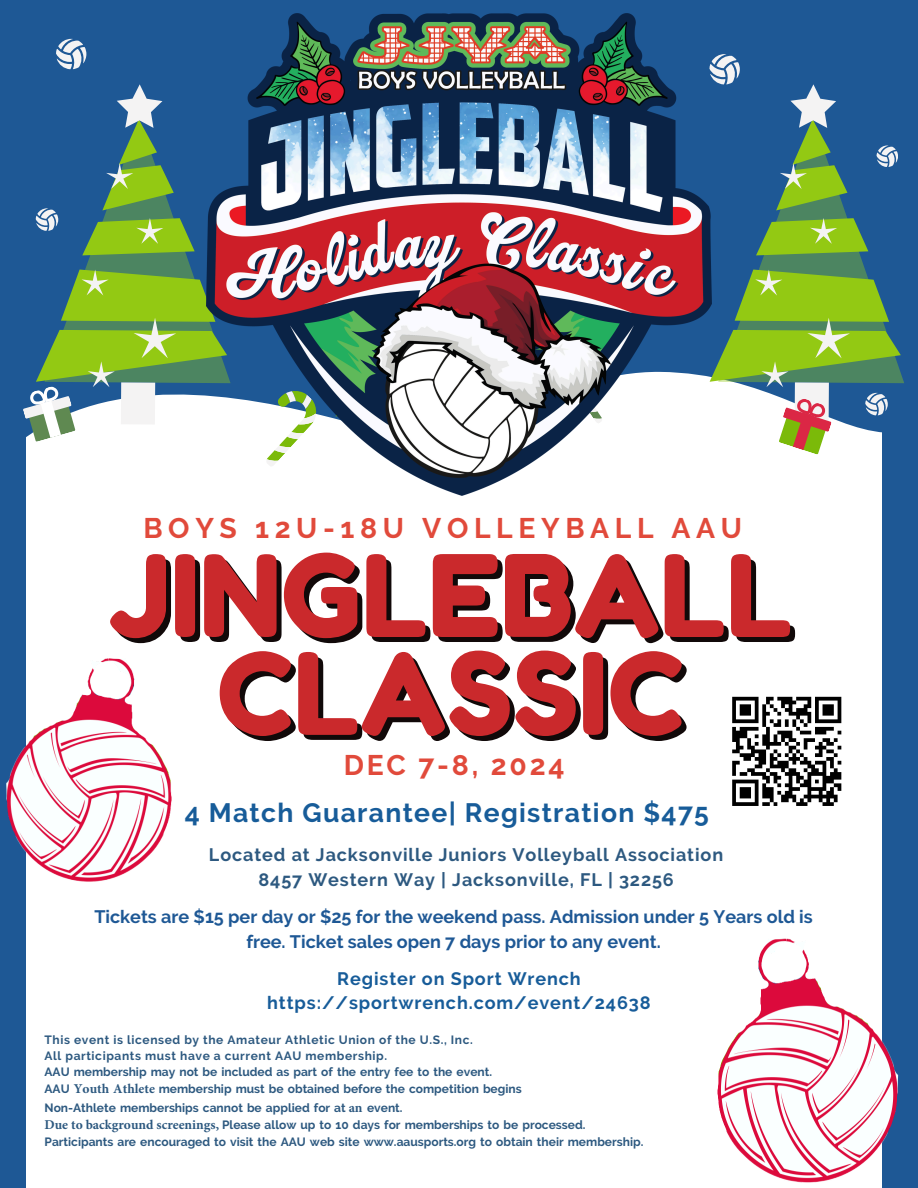
<style>
.page{position:relative;width:918px;height:1188px;background:#1e5895}
.page>*{position:absolute;margin:0;border:0;box-sizing:border-box;transform-origin:0 0}
.t1{font:113.1px/97.8px "Fredoka One";color:#110909;text-align:center}
.t2{font:700 28.35px "Raleway";letter-spacing:.2em;color:#e14a3b}
.t3{font:700 26.55px "Raleway";letter-spacing:.05em;color:#175c99}
.t4{font:700 18px/24.8px "Raleway";color:#1e5895;text-align:center}
.t5{font:700 18px/24.8px "Raleway";letter-spacing:.05em;color:#2d5980;text-align:center}
.t6{font:700 18px/24.8px "Raleway";letter-spacing:.05em;color:#175c99;text-align:center}
.t7{font:700 12px/16px "Raleway";color:#2d5980}
.s1{font-family:"Minion Pro";font-size:13.5px}
</style>
<div class="page">
<svg style="left:26px;top:387px;width:855px;height:62px;fill:#fff"></svg>
<div style="left:26px;top:449px;width:855px;height:739px;background:#fff"></div>
<svg style="left:58px;top:210px;width:149px;height:60px"></svg>
<svg style="left:102px;top:84px;width:72px;height:126px"></svg>
<svg style="left:82px;top:218px;width:113px;height:37px"></svg>
<svg style="left:753px;top:153px;width:151px;height:230px"></svg>
<div style="left:795px;top:382px;width:34px;height:42px;background:#f4f3f3"></div>
<svg style="left:776px;top:84px;width:71px;height:126px"></svg>
<svg style="left:756px;top:218px;width:112px;height:37px"></svg>
<svg style="left:712px;top:270px;width:189px;height:117px"></svg>
<svg style="left:779px;top:397px;width:53px;height:58px"></svg>
<svg style="left:23px;top:270px;width:184px;height:172px"></svg>
<img style="left:717px;top:910px;width:182px;height:278px">
<img style="left:6px;top:658px;width:166px;height:224px">
<svg style="left:56px;top:39px;width:30px;height:30px"></svg>
<svg style="left:712px;top:54px;width:28px;height:30px"></svg>
<svg style="left:877px;top:145px;width:21px;height:22px"></svg>
<svg style="left:36px;top:208px;width:22px;height:23px"></svg>
<svg style="left:865px;top:393px;width:23px;height:22px"></svg>
<img style="left:207px;top:14px;width:505px;height:481px">
<svg style="left:732px;top:696px;width:110px;height:110px"></svg>
<p class="t2" style="left:143px;top:511px;width:600px">BOYS 12U-18U VOLLEYBALL AAU</p>
<h1 class="t1" style="left:113px;top:551px;width:686px">JINGLEBALL<br>CLASSIC</h1>
<p class="t2" style="left:344px;top:748px;width:222px">DEC 7-8, 2024</p>
<p class="t3" style="left:185px;top:798px;width:526px">4 Match Guarantee| Registration $475</p>
<p class="t5" style="left:209px;top:843px;width:516px">Located at Jacksonville Juniors Volleyball Association<br>8457 Western Way | Jacksonville, FL | 32256</p>
<h2 class="t4" style="left:94px;top:904px;width:720px">Tickets are $15 per day or $25 for the weekend pass. Admission under 5 Years old is free. Ticket sales open 7 days prior to any event.</h2>
<p class="t6" style="left:267px;top:966px;width:385px">Register on Sport Wrench https://sportwrench.com/event/24638</p>
<p class="t7" style="left:45px;top:1032px;width:479px">This event is licensed by the Amateur Athletic Union of the U.S., Inc.<br>All participants must have a current AAU membership.<br>AAU membership may not be included as part of the entry fee to the event.<br>AAU <span class="s1">Youth Athlete</span> membership must be obtained before the competition begins</p>
<p class="t7" style="left:45px;top:1099px;width:600px;line-height:17.2px">Non-Athlete memberships cannot be applied for at <span class="s1">an</span> event.<br><span class="s1">Due to background screenings,</span> Please allow up to 10 days for memberships to be processed.<br>Participants are encouraged to visit the AAU web site www.aausports.org to obtain their membership.</p>
</div>
